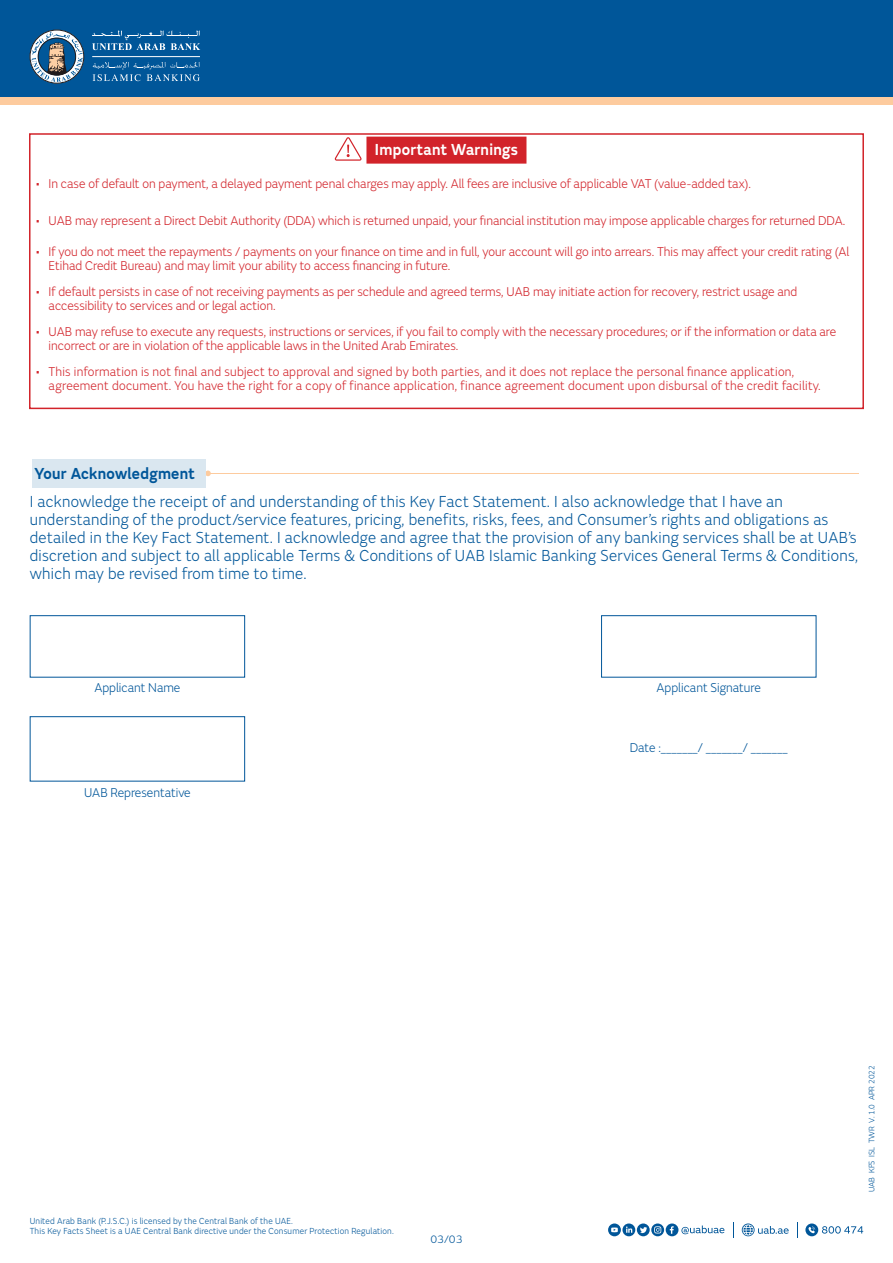
<style>
.page{position:relative;width:893px;height:1263px;background:#fff}
.page>*{position:absolute;margin:0;border:0;box-sizing:border-box;transform-origin:0 0}
.t1{font:300 16.65px/18px "FS Emeric";letter-spacing:.02em;color:#005699;scale:.9 1}
.t2{font:600 16.65px "FS Emeric";letter-spacing:.02em;color:#005699;scale:.9 1}
.t3{font:600 16.65px "FS Emeric";letter-spacing:.02em;color:#fff;scale:.9 1}
.t4{font:300 13.35px/25.3px "FS Emeric";color:#d2232a;scale:.9 1}
.t5{font:300 13.35px/25.7px "FS Emeric";letter-spacing:.02em;color:#d2232a;scale:.9 1}
.t6{font:300 13.35px "FS Emeric";color:#005699;scale:.9 1}
.t7{font:300 11.25px "FS Emeric";color:#005699}
.t8{font:300 9.15px/9.9px "FS Emeric";letter-spacing:.02em;color:#005699;scale:.9 1}
.t9{font:300 8.4px "FS Emeric";color:#005699;scale:.92 1}
</style>
<div class="page">
<div style="left:0;top:0;width:893px;height:104px;background:#fdcb9e"></div>
<div style="left:0;top:0;width:893px;height:97px;background:#005699"></div>
<svg style="left:608px;top:1223px;width:116px;height:13px"></svg>
<svg style="left:805px;top:1223px;width:58px;height:13px"></svg>
<svg style="left:742px;top:1223px;width:47px;height:13px"></svg>
<svg style="left:733px;top:1222px;width:1px;height:15px"></svg>
<svg style="left:797px;top:1222px;width:1px;height:15px"></svg>
<svg style="left:92px;top:30px;width:108px;height:20px"></svg>
<div style="left:30px;top:30px;width:54px;height:53px;border:1px solid #201a1b;border-radius:50%"></div>
<svg style="left:32px;top:32px;width:51px;height:50px"></svg>
<div style="left:38px;top:38px;width:38px;height:37px;border:1px solid #201a1b;border-radius:50%"></div>
<svg style="left:93px;top:62px;width:107px;height:19px"></svg>
<hr style="left:92px;top:56px;width:108px;height:1px;background:#fff">
<div style="left:30px;top:615px;width:215px;height:62px;border:1px solid #005699"></div>
<div style="left:30px;top:716px;width:215px;height:65px;border:1px solid #005699"></div>
<div style="left:601px;top:615px;width:215px;height:62px;border:1px solid #005699"></div>
<hr style="left:208px;top:473px;width:650px;height:1px;background:#fdcb9e">
<svg style="left:205px;top:471px;width:6px;height:5px"></svg>
<div style="left:32px;top:459px;width:173px;height:29px;background:#dae7f0"></div>
<div style="left:366px;top:137px;width:160px;height:27px;background:#d2232a"></div>
<div style="left:29px;top:133px;width:835px;height:276px;border:2px solid #d2232a"></div>
<svg style="left:335px;top:137px;width:27px;height:24px"></svg>
<p class="t4" style="left:36px;top:170px;width:6px">•</p>
<p class="t3" style="left:375px;top:137px;width:160px">Important Warnings</p>
<p class="t4" style="left:49px;top:170px;width:782px">In case of default on payment a, delayed payment penal charges may apply. All fees are inclusive of applicable VAT (value-added tax .(</p>
<p class="t4" style="left:36px;top:207px;width:6px">•</p>
<p class="t4" style="left:36px;top:238px;width:6px">•</p>
<p class="t4" style="left:36px;top:278px;width:6px">•</p>
<p class="t4" style="left:36px;top:318px;width:6px">•</p>
<p class="t4" style="left:36px;top:358px;width:6px">•</p>
<p class="t4" style="left:49px;top:207px;width:887px">UAB may represent a Direct Debit Authority (DDA) which is returned unpaid, your financial institution may impose applicable charges for returned DDA.</p>
<p class="t4" style="left:49px;top:238px;width:891px">If you do not meet the repayments / payments on your finance on time and in full, your account will go into arrears. This may affect your credit rating (Al</p>
<p class="t4" style="left:49px;top:253px;width:833px">Etihad Credit Bureau) and may limit your ability to access financing in future.<br>If default persists in case of not receiving payments as per schedule and agreed terms, UAB may initiate action for recovery, restrict usage and</p>
<p class="t4" style="left:49px;top:292px;width:877px">accessibility to services and or legal action.<br>UAB may refuse to execute any requests, instructions or services if, you fail to comply with the necessary procedures; or if the information or data are</p>
<p class="t5" style="left:48px;top:332px;width:830px">incorrect or are in violation of the applicable laws in the United Arab Emirates.<br>This information is not final and subject to approval and signed by both parties, and it does not replace the personal finance application,</p>
<p class="t5" style="left:49px;top:372px;width:859px">agreement document. You have the right for a copy of finance application, finance agreement document upon disbursal of the credit facility.</p>
<p class="t2" style="left:34px;top:460px;width:180px">Your Acknowledgment</p>
<p class="t1" style="left:30px;top:492px;width:922px">I acknowledge the receipt of and understanding of this Key Fact Statement I. also acknowledge that I have an understanding of the product/service features, pricing, benefits, risks, fees, and Consumer s’ rights and obligations as detailed in the Key Fact Statement I. acknowledge and agree that the provision of any banking services shall be at UABs’ discretion and subject to all applicable Terms &amp; Conditions of UAB Islamic Banking Services General Terms &amp; Conditions, which may be revised from time to time.</p>
<p class="t6" style="left:94px;top:679px;width:97px">Applicant Name</p>
<p class="t6" style="left:84px;top:783px;width:120px">UAB Representative</p>
<p class="t6" style="left:657px;top:679px;width:118px">Applicant Signature</p>
<p class="t6" style="left:630px;top:738px;width:177px">D a t e _______/_______/_______ :</p>
<p class="t8" style="left:30px;top:1216px;width:406px">United Arab Bank C.S.J.P( ) . is licensed by the Central Bank of the UAE.<br>This Key Facts Sheet is a UAE Central Bank directive under the Consumer Protection Regulation.</p>
<p class="t7" style="left:430px;top:1232px;width:34px">03/03</p>
<p class="t9" style="left:866px;top:1192px;width:139px;rotate:-90deg">UAB KFS ISL TWR .V 1.0 APR 2022</p>
</div>
